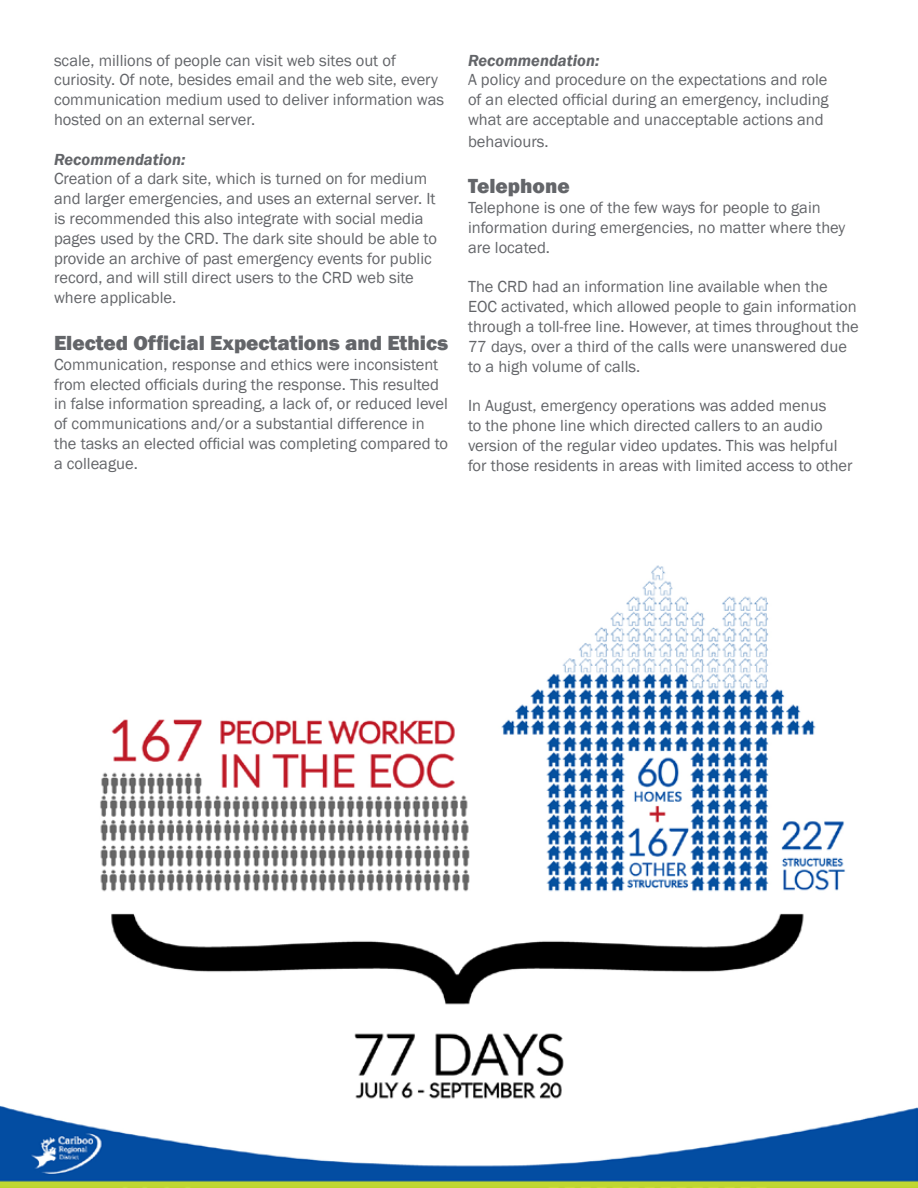
<style>
.page{position:relative;width:918px;height:1188px;background:#fff}
.page>*{position:absolute;margin:0;border:0;box-sizing:border-box;transform-origin:0 0}
.t1{font:800 21px "Franklin Gothic";color:#636569}
.t2{font:16.5px/19.8px "Franklin Gothic";color:#636569}
.t3{font:italic 600 16.5px "Franklin Gothic";color:#636569}
</style>
<div class="page">
<img style="left:0;top:565px;width:918px;height:623px">
<p class="t2" style="left:54px;top:51px;width:392px">scale, millions of people can visit web sites out of curiosity. Of note, besides email and the web site, every communication medium used to deliver information was hosted on an external server.</p>
<p class="t3" style="left:54px;top:148px;width:133px">Recommendation:</p>
<p class="t2" style="left:54px;top:169px;width:384px">Creation of a dark site, which is turned on for medium and larger emergencies, and uses an external server. It is recommended this also integrate with social media pages used by the CRD. The dark site should be able to provide an archive of past emergency events for public record, and will still direct users to the CRD web site where applicable.</p>
<p class="t1" style="left:54px;top:329px;width:396px">Elected Official Expectations and Ethics</p>
<p class="t2" style="left:54px;top:355px;width:396px">Communication, response and ethics were inconsistent from elected officials during the response. This resulted in false information spreading, a lack of, or reduced level of communications and/or a substantial difference in the tasks an elected official was completing compared to a colleague.</p>
<p class="t3" style="left:468px;top:49px;width:133px">Recommendation:</p>
<p class="t2" style="left:468px;top:70px;width:362px;text-align:justify">A policy and procedure on the expectations and role of an elected official during an emergency, including what are acceptable and unacceptable actions and</p>
<p class="t2" style="left:468px;top:132px;width:82px">behaviours.</p>
<p class="t1" style="left:468px;top:173px;width:103px">Telephone</p>
<p class="t2" style="left:468px;top:198px;width:379px">Telephone is one of the few ways for people to gain information during emergencies, no matter where they are located.</p>
<p class="t2" style="left:468px;top:277px;width:392px">The CRD had an information line available when the EOC activated, which allowed people to gain information through a toll-free line. However, at times throughout the 77 days, over a third of the calls were unanswered due to a high volume of calls.</p>
<p class="t2" style="left:468px;top:396px;width:386px">In August, emergency operations was added menus<br>to the phone line which directed callers to an audio version of the regular video updates. This was helpful for those residents in areas with limited access to other</p>
</div>
